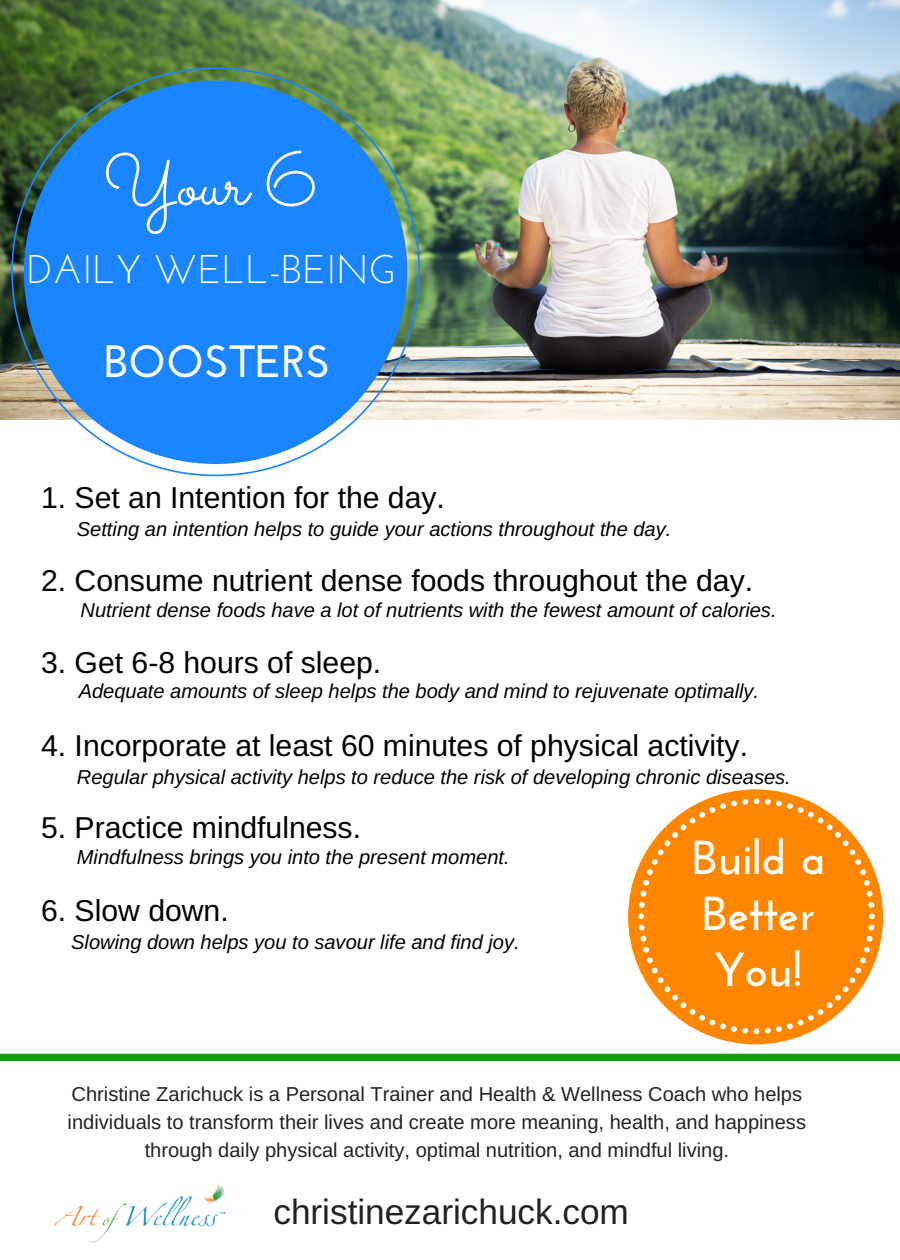
<style>
.page{position:relative;width:900px;height:1260px;background:#fff}
.page>*{position:absolute;margin:0;border:0;box-sizing:border-box;transform-origin:0 0}
.t1{font:73.25px "Sacramento";color:#fff}
.t2{font:700 47.75px/56.2px "Josefin Sans";color:#fff}
.t3{font:700 45.25px "Josefin Sans";color:#fff}
.t4{font:40px "Josefin Sans";color:#fff}
.t5{font:35.25px "Arimo";color:#222}
.t6{font:30.25px "Arimo";color:#000}
.t7{font:italic 20px "Arimo";color:#000}
.t8{font:20px/28px "Arimo";color:#222;text-align:center}
</style>
<div class="page">
<img style="left:0;top:0;width:900px;height:420px">
<img style="left:11px;top:68px;width:409px;height:408px">
<svg style="left:24px;top:81px;width:383px;height:383px;background:#358ce7"></svg>
<div style="left:628px;top:789px;width:255px;height:255px;background:#ff8600;border-radius:50%"></div>
<svg style="left:638px;top:798px;width:237px;height:236px"></svg>
<div style="left:0;top:1054px;width:900px;height:7px;background:#149d00"></div>
<img style="left:54px;top:1184px;width:172px;height:59px">
<h1 class="t1" style="left:103px;top:136px;width:215px">Your 6</h1>
<h3 class="t4" style="left:27px;top:253px;width:371px">DAILY WELL-BEING</h3>
<h3 class="t3" style="left:104px;top:343px;width:228px">BOOSTERS</h3>
<h3 class="t6" style="left:41px;top:481px;width:405px">1. Set an Intention for the day.</h3>
<p class="t7" style="left:77px;top:518px;width:596px">Setting an intention helps to guide your actions throughout the day.</p>
<h3 class="t6" style="left:41px;top:563px;width:714px">2. Consume nutrient dense foods throughout the day.</h3>
<p class="t7" style="left:81px;top:599px;width:697px">Nutrient dense foods have a lot of nutrients with the fewest amount of calories.</p>
<h3 class="t6" style="left:41px;top:646px;width:342px">3. Get 6-8 hours of sleep.</h3>
<p class="t7" style="left:79px;top:679px;width:682px">Adequate amounts of sleep helps the body and mind to rejuvenate optimally.</p>
<h3 class="t6" style="left:41px;top:728px;width:708px">4. Incorporate at least 60 minutes of physical activity.</h3>
<p class="t7" style="left:77px;top:766px;width:715px">Regular physical activity helps to reduce the risk of developing chronic diseases.</p>
<h3 class="t6" style="left:41px;top:811px;width:321px">5. Practice mindfulness.</h3>
<p class="t7" style="left:77px;top:846px;width:434px">Mindfulness brings you into the present moment.</p>
<h3 class="t6" style="left:41px;top:893px;width:189px">6. Slow down.</h3>
<p class="t7" style="left:71px;top:931px;width:450px">Slowing down helps you to savour life and find joy.</p>
<h2 class="t2" style="left:692px;top:834px;width:135px">Build a<br>Better<br>You!</h2>
<p class="t8" style="left:68px;top:1080px;width:740px">Christine Zarichuck is a Personal Trainer and Health &amp; Wellness Coach who helps individuals to transform their lives and create more meaning, health, and happiness through daily physical activity, optimal nutrition, and mindful living.</p>
<h3 class="t5" style="left:274px;top:1192px;width:357px">christinezarichuck.com</h3>
</div>
